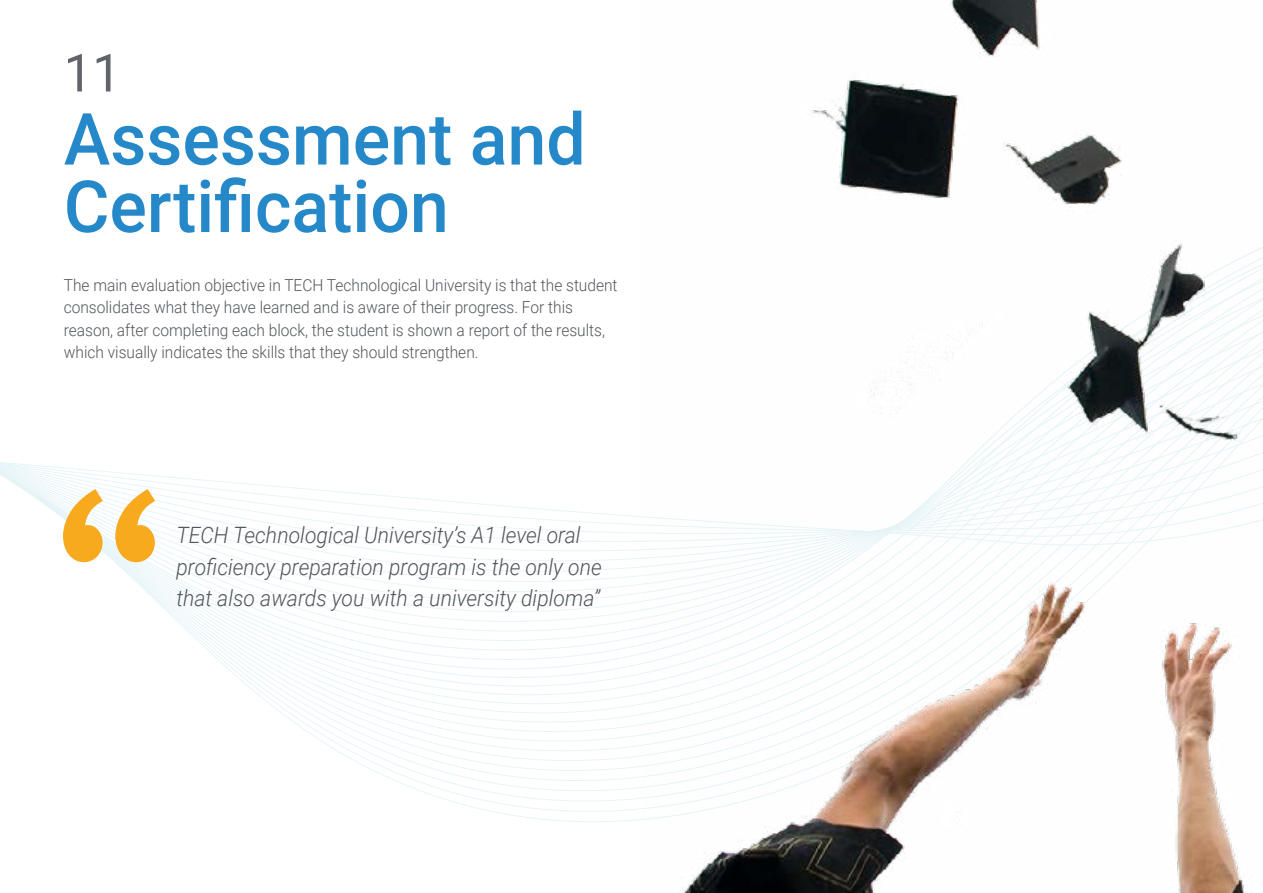
<style>
.page{position:relative;width:1263px;height:893px;background:#fff}
.page>*{position:absolute;margin:0;border:0;box-sizing:border-box;transform-origin:0 0}
.t1{font:500 72px/67.5px "Roboto";color:#2488c9}
.t2{font:52.5px "Roboto";color:#61646a}
.t3{font:italic 300 22.5px/31.5px "Roboto";color:#52555b;scale:.94 1}
.t4{font:300 16.5px/22.5px "Roboto";color:#52555b;scale:.94 1}
</style>
<div class="page">
<svg style="left:0;top:462px;width:642px;height:360px"></svg>
<img style="left:642px;top:0;width:621px;height:893px">
<svg style="left:63px;top:489px;width:92px;height:73px"></svg>
<h2 class="t2" style="left:64px;top:36px;width:59px">11</h2>
<h1 class="t1" style="left:64px;top:103px;width:523px">Assessment and<br>Certification</h1>
<p class="t4" style="left:64px;top:273px;width:591px">The main evaluation objective in TECH Technological University is that the student consolidates what they have learned and is aware of their progress. For this reason, after completing each block, the student is shown a report of the results, which visually indicates the skills that they should strengthen.</p>
<h3 class="t3" style="left:176px;top:519px;width:454px">TECH Technological University’s A1 level oral proficiency preparation program is the only one that also awards you with a university diploma”</h3>
</div>
